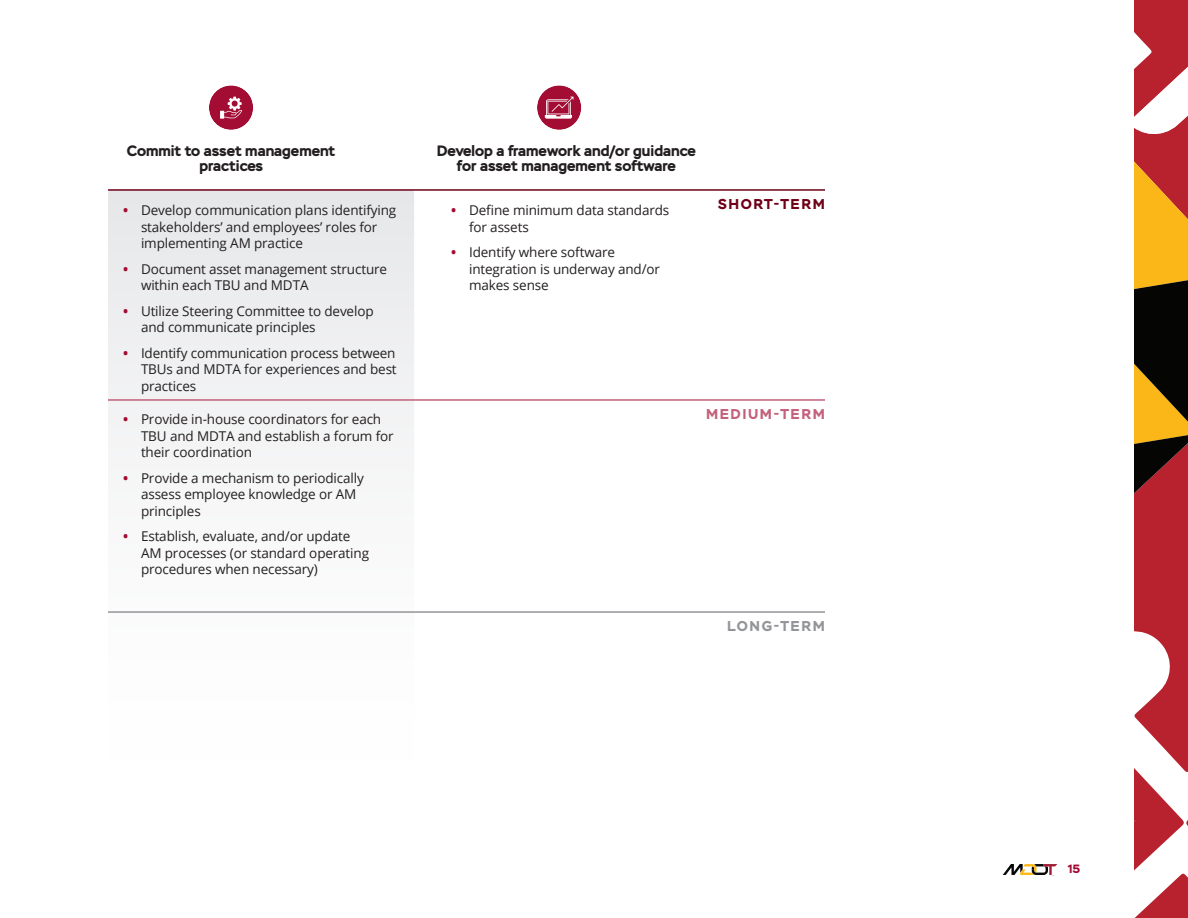
<style>
.page{position:relative;width:1188px;height:918px;background:#fff}
.page>*{position:absolute;margin:0;border:0;box-sizing:border-box;transform-origin:0 0}
.Goals{font:700 15px/15px "Stem";color:#231f20;text-align:center}
.Body_copy{font:700 14.25px "Stem";letter-spacing:.11em;color:#c3617a}
.Body_copy-2{font:700 14.25px "Stem";letter-spacing:.11em;color:#6e0017}
.Body_copy-3{font:700 14.25px "Stem";letter-spacing:.11em;color:#939598}
.t1{font:13.5px/16.5px "Open Sans";letter-spacing:-.01em;color:#231f20}
.t2{font:700 12px "Stem";color:#a30c33}
.s1{font-weight:700;color:#a30c33}
</style>
<div class="page">
<svg style="left:1134px;top:0;width:54px;height:918px"></svg>
<svg style="left:1003px;top:864px;width:54px;height:12px"></svg>
<div style="left:108px;top:190px;width:306px;height:580px;background:linear-gradient(to right,#f5f5f6,#f5f5f6);border-radius:3px"></div>
<hr style="left:108px;top:189px;width:717px;height:2px;background:#6e0017">
<hr style="left:108px;top:399px;width:717px;height:2px;background:#c3617a">
<hr style="left:108px;top:611px;width:717px;height:2px;background:#939598">
<div style="left:209px;top:86px;width:44px;height:44px;background:#a30c33;border-radius:50%"></div>
<svg style="left:220px;top:97px;width:22px;height:22px"></svg>
<div style="left:537px;top:86px;width:44px;height:44px;background:#a30c33;border-radius:50%"></div>
<svg style="left:545px;top:97px;width:29px;height:22px"></svg>
<p class="Goals" style="left:127px;top:144px;width:210px">Commit to asset management practices</p>
<p class="t1" style="left:141px;top:202px;width:257px;text-indent:-18px"><span class="s1">•</span> Develop communication plans identifying stakeholders’ and employees’ roles for implementing AM practice</p>
<p class="t1" style="left:141px;top:260px;width:248px;text-indent:-18px"><span class="s1">•</span> Document asset management structure within each TBU and MDTA</p>
<p class="t1" style="left:141px;top:302px;width:234px;text-indent:-18px"><span class="s1">•</span> Utilize Steering Committee to develop and communicate principles</p>
<p class="t1" style="left:141px;top:344px;width:257px;text-align:justify;text-indent:-18px"><span class="s1">•</span> Identify communication process between TBUs and MDTA for experiences and best practices</p>
<p class="t1" style="left:141px;top:411px;width:254px;text-indent:-18px"><span class="s1">•</span> Provide in-house coordinators for each<br>TBU and MDTA and establish a forum for their coordination</p>
<p class="t1" style="left:141px;top:469px;width:224px;text-indent:-18px"><span class="s1">•</span> Provide a mechanism to periodically assess employee knowledge or AM principles</p>
<p class="t1" style="left:141px;top:528px;width:230px;text-indent:-18px"><span class="s1">•</span> Establish, evaluate, and/or update<br>AM processes (or standard operating procedures when necessary)</p>
<p class="Goals" style="left:437px;top:144px;width:260px">Develop a framework and/or guidance for asset management software</p>
<p class="t1" style="left:469px;top:202px;width:202px;text-indent:-18px"><span class="s1">•</span> Define minimum data standards for assets</p>
<p class="t1" style="left:469px;top:244px;width:192px;text-indent:-18px"><span class="s1">•</span> Identify where software integration is underway and/or makes sense</p>
<p class="Body_copy-2" style="left:718px;top:195px;width:108px">SHORT-TERM</p>
<p class="Body_copy" style="left:706px;top:405px;width:120px">MEDIUM-TERM</p>
<p class="Body_copy-3" style="left:727px;top:617px;width:99px">LONG-TERM</p>
<p class="t2" style="left:1068px;top:861px;width:14px">15</p>
</div>
